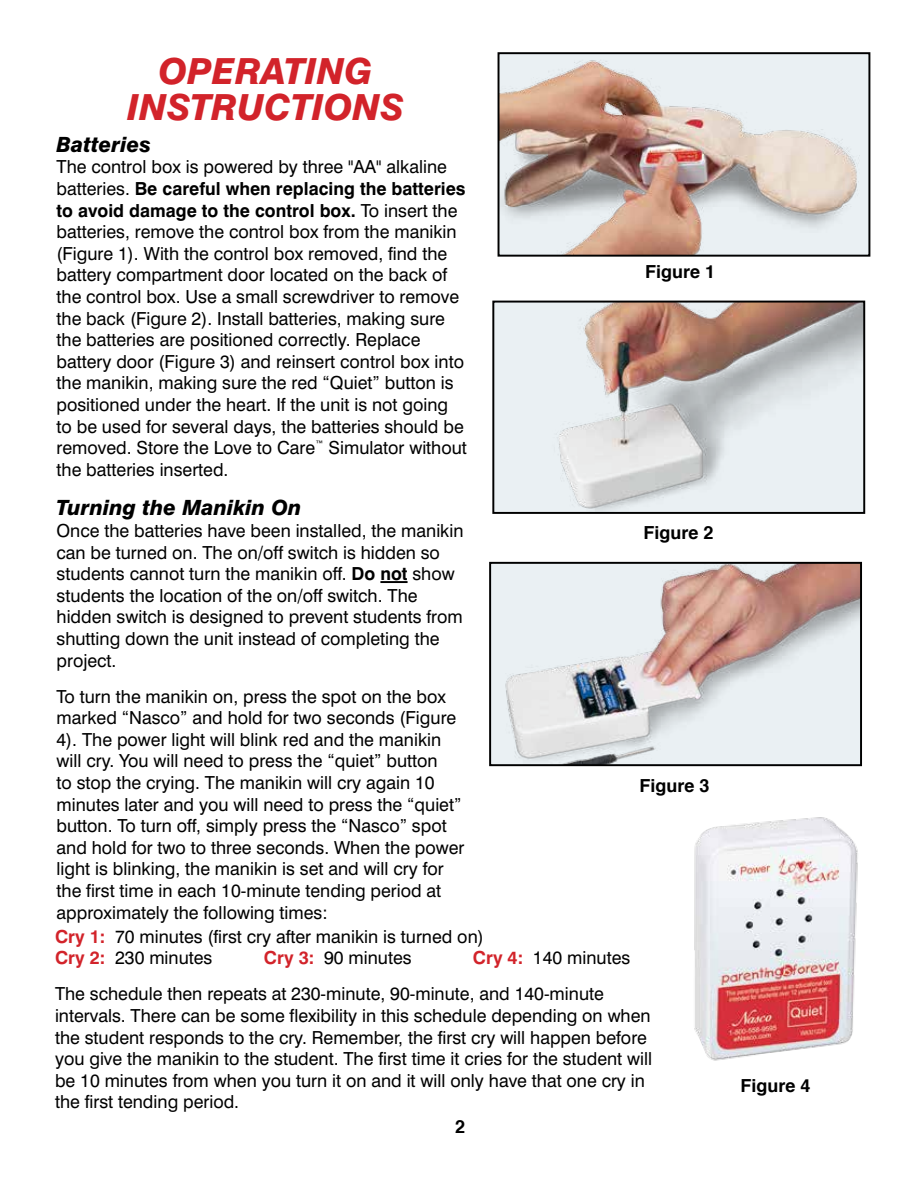
<style>
.page{position:relative;width:918px;height:1188px;background:#fff}
.page>*{position:absolute;margin:0;border:0;box-sizing:border-box;transform-origin:0 0}
.t1{font:italic 800 36px/36px "Swiss 721 BT";color:#d2232a;text-align:center}
.t2{font:italic 800 21px "Swiss 721 BT";color:#000}
.t3{font:18px/21.6px "Swiss 721 BT";color:#000}
.t4{font:700 18px "Helvetica";color:#000}
.s1{font-weight:700}
.s2{font-weight:700;color:#d2232a}
</style>
<div class="page">
<img style="left:492px;top:565px;width:367px;height:198px">
<div style="left:489px;top:562px;width:373px;height:204px;border:2px solid #000"></div>
<hr style="left:380px;top:581px;width:28px;height:2px;background:#000">
<img style="left:501px;top:55px;width:366px;height:199px">
<div style="left:498px;top:52px;width:372px;height:205px;border:2px solid #000"></div>
<img style="left:495px;top:304px;width:367px;height:207px">
<div style="left:492px;top:301px;width:373px;height:213px;border:2px solid #000"></div>
<img style="left:694px;top:817px;width:164px;height:244px">
<h1 class="t1" style="left:127px;top:53px;width:278px">OPERATING<br>INSTRUCTIONS</h1>
<p class="t2" style="left:57px;top:131px;width:96px">Batteries</p>
<p class="t3" style="left:57px;top:156px;width:412px">The control box is powered by three "AA" alkaline batteries. <span class="s1">Be careful when replacing the batteries to avoid damage to the control box.</span> To insert the batteries, remove the control box from the manikin (Figure 1). With the control box removed, find the battery compartment door located on the back of the control box. Use a small screwdriver to remove the back (Figure 2). Install batteries, making sure the batteries are positioned correctly. Replace battery door (Figure 3) and reinsert control box into the manikin, making sure the red “Quiet” button is positioned under the heart. If the unit is not going to be used for several days, the batteries should be removed. Store the Love to Care<sup>™</sup> Simulator without the batteries inserted.</p>
<p class="t2" style="left:57px;top:495px;width:246px">Turning the Manikin On</p>
<p class="t3" style="left:57px;top:520px;width:409px">Once the batteries have been installed, the manikin can be turned on. The on/off switch is hidden so students cannot turn the manikin off. <span class="s1">Do not</span> show students the location of the on/off switch. The hidden switch is designed to prevent students from shutting down the unit instead of completing the project.</p>
<p class="t3" style="left:57px;top:685px;width:410px">To turn the manikin on, press the spot on the box marked “Nasco” and hold for two seconds (Figure 4). The power light will blink red and the manikin will cry. You will need to press the “quiet” button<br>to stop the crying. The manikin will cry again 10 minutes later and you will need to press the “quiet” button. To turn off, simply press the “Nasco” spot and hold for two to three seconds. When the power light is blinking, the manikin is set and will cry for the first time in each 10-minute tending period at approximately the following times:</p>
<p class="t4" style="left:645px;top:257px;width:72px">Figure 1</p>
<p class="t4" style="left:644px;top:519px;width:72px">Figure 2</p>
<p class="t4" style="left:639px;top:771px;width:72px">Figure 3</p>
<p class="t3" style="left:55px;top:926px;width:430px"><span class="s2">Cry 1:</span> 70 minutes (first cry after manikin is turned on)<br><span class="s2">Cry 2:</span> 230 minutes</p>
<p class="t3" style="left:55px;top:940px;width:577px;line-height:36px;text-indent:418px"><span class="s2">Cry 4:</span> 140 minutes<br>The schedule then repeats at 230-minute, 90-minute, and 140-minute</p>
<p class="t3" style="left:55px;top:1005px;width:599px">intervals. There can be some flexibility in this schedule depending on when the student responds to the cry. Remember, the first cry will happen before you give the manikin to the student. The first time it cries for the student will be 10 minutes from when you turn it on and it will only have that one cry in the first tending period.</p>
<p class="t3" style="left:264px;top:947px;width:149px"><span class="s2">Cry 3:</span> 90 minutes</p>
<p class="t4" style="left:455px;top:1112px;width:12px">2</p>
<p class="t4" style="left:740px;top:1071px;width:72px">Figure 4</p>
</div>
